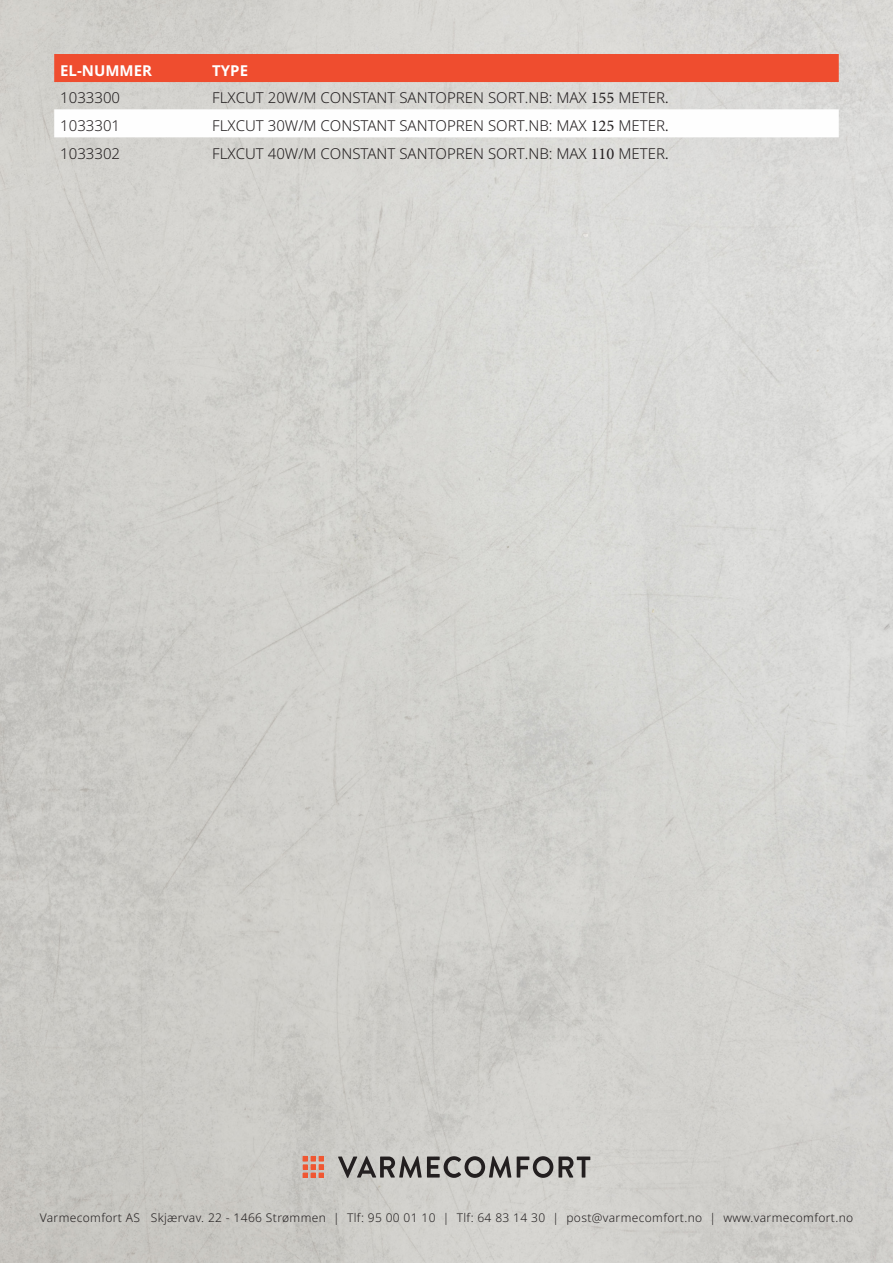
<style>
.page{position:relative;width:893px;height:1263px;background:#fff}
.page>*{position:absolute;margin:0;border:0;box-sizing:border-box;transform-origin:0 0}
.t1{font:300 15px "Noto Sans";color:#231f20}
.t2{font:700 15px "Noto Sans";color:#fff}
.t3{font:300 12px "Noto Sans";letter-spacing:.03em;color:#231f20}
.s1{font-family:"Minion Pro";font-weight:400;font-size:16.5px}
.s2{font-family:"Minion Pro";font-weight:400}
</style>
<div class="page">
<img style="left:0;top:0;width:893px;height:1263px">
<svg style="left:303px;top:1156px;width:21px;height:21px"></svg>
<svg style="left:338px;top:1156px;width:252px;height:21px;background:#8b8987"></svg>
<div style="left:54px;top:54px;width:785px;height:28px;background:#ef4d2f"></div>
<svg style="left:54px;top:109px;width:785px;height:28px"></svg>
<p class="t2" style="left:60px;top:60px;width:93px">EL-NUMMER</p>
<p class="t2" style="left:212px;top:60px;width:37px">TYPE</p>
<p class="t1" style="left:60px;top:87px;width:61px">1033300</p>
<p class="t1" style="left:212px;top:87px;width:458px">FLXCUT 20W/M CONSTANT SANTOPREN SORT.NB: MAX <span class="s1">155</span> METER<span class="s2">.</span></p>
<p class="t1" style="left:60px;top:115px;width:61px">1033301</p>
<p class="t1" style="left:212px;top:115px;width:458px">FLXCUT 30W/M CONSTANT SANTOPREN SORT.NB: MAX <span class="s1">125</span> METER<span class="s2">.</span></p>
<p class="t1" style="left:60px;top:143px;width:61px">1033302</p>
<p class="t1" style="left:212px;top:143px;width:458px">FLXCUT 40W/M CONSTANT SANTOPREN SORT.NB: MAX <span class="s1">110</span> METER<span class="s2">.</span></p>
<p class="t3" style="left:40px;top:1209px;width:815px">Varmecomfort AS Skjærvav. 22 - 1466 Strømmen | Tlf: 95 00 01 10 | Tlf: 64 83 14 30 | post@varmecomfort.no | www.varmecomfort.no</p>
</div>
